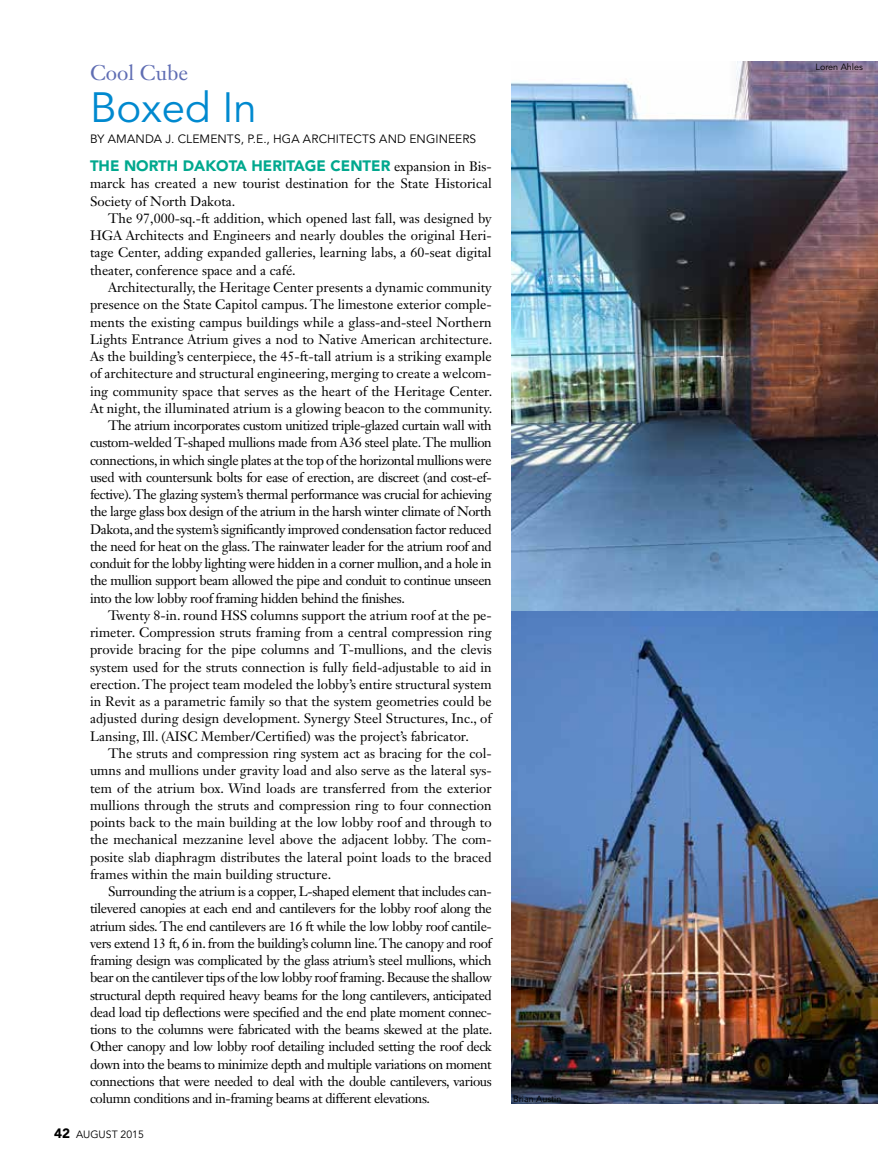
<style>
.page{position:relative;width:878px;height:1175px;background:#fff}
.page>*{position:absolute;margin:0;border:0;box-sizing:border-box;transform-origin:0 0}
.t1{font:42px "Avenir LT Std";color:#0089cf}
.t2{font:21px "Janson Text LT Std";color:#5f6db3}
.t3{font:900 15px "Avenir LT Std";color:#00a88e}
.t4{font:13.5px/17.2px "Janson Text LT Std";color:#000}
.t5{font:13.5px "Janson Text LT Std";letter-spacing:-.03em;color:#000}
.t6{font:12px "Avenir LT Std";letter-spacing:.01em;color:#000}
.t7{font:10.5px "Avenir LT Std";color:#000}
.t8{font:9px "Avenir LT Std";color:#000}
.s1{font-family:"Janson Text LT Std";font-weight:400;font-size:13.5px;color:#000}
.s2{font-weight:900;font-size:13.5px}
</style>
<div class="page">
<img style="left:512px;top:62px;width:366px;height:1041px">
<h2 class="t2" style="left:90px;top:60px;width:99px">Cool Cube</h2>
<h1 class="t1" style="left:90px;top:83px;width:168px">Boxed In</h1>
<p class="t6" style="left:90px;top:132px;width:388px">BY AMANDA J. CLEMENTS, P.E., HGA ARCHITECTS AND ENGINEERS</p>
<p class="t3" style="left:90px;top:157px;width:403px">THE NORTH DAKOTA HERITAGE CENTER <span class="s1">expansion in Bis-</span></p>
<p class="t4" style="left:90px;top:175px;width:403px">marck has created a new tourist destination for the State Historical<br>Society of North Dakota.</p>
<p class="t4" style="left:90px;top:209px;width:403px;text-align:justify;text-indent:18px">The 97,000-sq.-ft addition, which opened last fall, was designed by HGA Architects and Engineers and nearly doubles the original Heri&shy;tage Center, adding expanded galleries, learning labs, a 60-seat digital theater, conference space and a café.</p>
<p class="t4" style="left:108px;top:278px;width:385px">Architecturally, the Heritage Center presents a dynamic community</p>
<p class="t4" style="left:90px;top:296px;width:403px">presence on the State Capitol campus. The limestone exterior comple-</p>
<p class="t4" style="left:90px;top:313px;width:403px">ments the existing campus buildings while a glass-and-steel Northern</p>
<p class="t4" style="left:90px;top:330px;width:403px">Lights Entrance Atrium gives a nod to Native American architecture.</p>
<p class="t4" style="left:90px;top:347px;width:403px">As the building’s centerpiece, the 45-ft-tall atrium is a striking example</p>
<p class="t4" style="left:90px;top:365px;width:403px">of architecture and structural engineering, merging to create a welcom-</p>
<p class="t4" style="left:90px;top:382px;width:403px">ing community space that serves as the heart of the Heritage Center.</p>
<p class="t4" style="left:90px;top:399px;width:404px">At night, the illuminated atrium is a glowing beacon to the community.</p>
<p class="t5" style="left:108px;top:417px;width:385px">The atrium incorporates custom unitized triple-glazed curtain wall with</p>
<p class="t5" style="left:90px;top:434px;width:403px">custom-welded T-shaped mullions made from A36 steel plate. The mullion</p>
<p class="t5" style="left:90px;top:451px;width:403px">connections, in which single plates at the top of the horizontal mullions were</p>
<p class="t5" style="left:90px;top:468px;width:403px">used with countersunk bolts for ease of erection, are discreet (and cost-ef-</p>
<p class="t5" style="left:90px;top:486px;width:403px">fective). The glazing system’s thermal performance was crucial for achieving</p>
<p class="t5" style="left:90px;top:503px;width:403px">the large glass box design of the atrium in the harsh winter climate of North</p>
<p class="t5" style="left:90px;top:520px;width:403px">Dakota, and the system’s significantly improved condensation factor reduced</p>
<p class="t5" style="left:90px;top:537px;width:403px">the need for heat on the glass. The rainwater leader for the atrium roof and</p>
<p class="t5" style="left:90px;top:555px;width:403px">conduit for the lobby lighting were hidden in a corner mullion, and a hole in</p>
<p class="t5" style="left:90px;top:572px;width:403px">the mullion support beam allowed the pipe and conduit to continue unseen</p>
<p class="t5" style="left:90px;top:589px;width:316px">into the low lobby roof framing hidden behind the finishes.</p>
<p class="t4" style="left:108px;top:606px;width:385px">Twenty 8-in. round HSS columns support the atrium roof at the pe-</p>
<p class="t4" style="left:90px;top:624px;width:403px">rimeter. Compression struts framing from a central compression ring</p>
<p class="t4" style="left:90px;top:641px;width:403px">provide bracing for the pipe columns and T-mullions, and the clevis</p>
<p class="t4" style="left:90px;top:658px;width:403px">system used for the struts connection is fully field-adjustable to aid in</p>
<p class="t4" style="left:90px;top:675px;width:403px">erection. The project team modeled the lobby’s entire structural system</p>
<p class="t4" style="left:90px;top:693px;width:403px">in Revit as a parametric family so that the system geometries could be</p>
<p class="t4" style="left:90px;top:710px;width:403px">adjusted during design development. Synergy Steel Structures, Inc., of</p>
<p class="t4" style="left:90px;top:727px;width:380px">Lansing, Ill. (AISC Member/Certified) was the project’s fabricator.</p>
<p class="t4" style="left:108px;top:744px;width:385px">The struts and compression ring system act as bracing for the col-</p>
<p class="t4" style="left:90px;top:762px;width:403px">umns and mullions under gravity load and also serve as the lateral sys-</p>
<p class="t4" style="left:90px;top:779px;width:403px">tem of the atrium box. Wind loads are transferred from the exterior</p>
<p class="t4" style="left:90px;top:796px;width:403px">mullions through the struts and compression ring to four connection</p>
<p class="t4" style="left:90px;top:813px;width:403px">points back to the main building at the low lobby roof and through to</p>
<p class="t4" style="left:90px;top:831px;width:403px">the mechanical mezzanine level above the adjacent lobby. The com-</p>
<p class="t4" style="left:90px;top:848px;width:403px">posite slab diaphragm distributes the lateral point loads to the braced</p>
<p class="t4" style="left:90px;top:865px;width:242px">frames within the main building structure.</p>
<p class="t5" style="left:108px;top:882px;width:385px">Surrounding the atrium is a copper, L-shaped element that includes can-</p>
<p class="t5" style="left:90px;top:900px;width:403px">tilevered canopies at each end and cantilevers for the lobby roof along the</p>
<p class="t5" style="left:90px;top:917px;width:403px">atrium sides. The end cantilevers are 16 ft while the low lobby roof cantile-</p>
<p class="t5" style="left:90px;top:934px;width:403px">vers extend 13 ft, 6 in. from the building’s column line. The canopy and roof</p>
<p class="t5" style="left:90px;top:951px;width:403px">framing design was complicated by the glass atrium’s steel mullions, which</p>
<p class="t5" style="left:90px;top:969px;width:403px">bear on the cantilever tips of the low lobby roof framing. Because the shallow</p>
<p class="t5" style="left:90px;top:986px;width:403px">structural depth required heavy beams for the long cantilevers, anticipated</p>
<p class="t5" style="left:90px;top:1003px;width:403px">dead load tip deflections were specified and the end plate moment connec-</p>
<p class="t5" style="left:90px;top:1020px;width:403px">tions to the columns were fabricated with the beams skewed at the plate.</p>
<p class="t5" style="left:90px;top:1038px;width:403px">Other canopy and low lobby roof detailing included setting the roof deck</p>
<p class="t5" style="left:90px;top:1055px;width:403px">down into the beams to minimize depth and multiple variations on moment</p>
<p class="t5" style="left:90px;top:1072px;width:403px">connections that were needed to deal with the double cantilevers, various</p>
<p class="t5" style="left:90px;top:1090px;width:341px">column conditions and in-framing beams at different elevations.</p>
<p class="t7" style="left:54px;top:1128px;width:91px"><span class="s2">42</span> AUGUST 2015</p>
<p class="t8" style="left:513px;top:1093px;width:50px">Brian Austin</p>
<p class="t8" style="left:815px;top:61px;width:49px">Loren Ahles</p>
</div>
